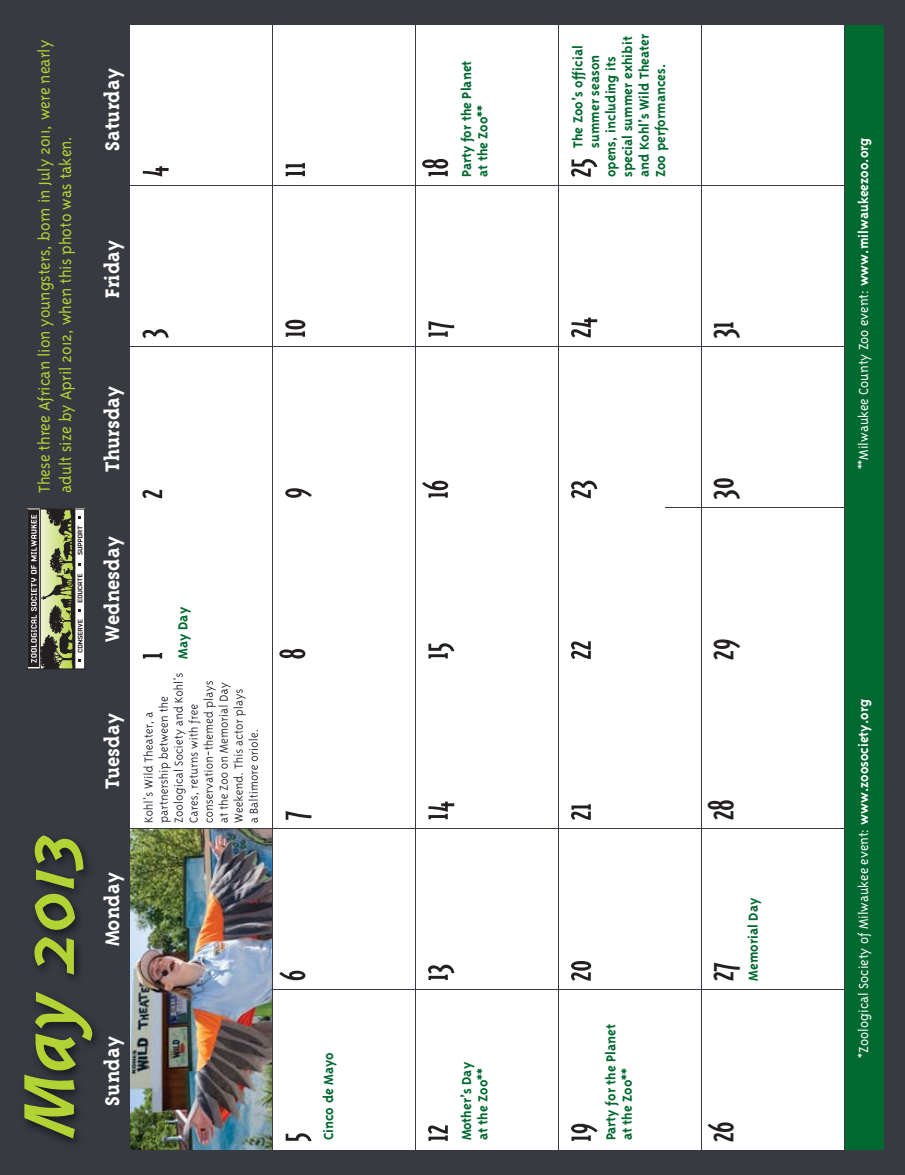
<style>
.page{position:relative;width:905px;height:1175px;background:#fff}
.page>*{position:absolute;margin:0;border:0;box-sizing:border-box;transform-origin:0 0}
.t1{font:italic 700 82.5px "Triplex";color:#b3d334}
.t2{font:42px "Triplex Cond Serif";color:#231f20}
.t3{font:700 22.5px "Triplex Serif";color:#fff}
.t4{font:300 18px/21.6px "Triplex";color:#b3d334}
.t5{font:700 15px/16.5px "Triplex";color:#00692f}
.t6{font:300 15px "Triplex";color:#fff}
.s1{font-weight:700}
</style>
<div class="page">
<div style="left:0;top:0;width:904px;height:1174px;background:#383a42"></div>
<div style="left:845px;top:25px;width:38px;height:1124px;background:#00692f"></div>
<div style="left:559px;top:990px;width:141px;height:159px;background:#fff"></div>
<div style="left:559px;top:829px;width:141px;height:159px;background:#fff"></div>
<div style="left:559px;top:668px;width:141px;height:160px;background:#fff"></div>
<div style="left:559px;top:508px;width:141px;height:159px;background:#fff"></div>
<div style="left:559px;top:347px;width:141px;height:159px;background:#fff"></div>
<div style="left:559px;top:186px;width:141px;height:159px;background:#fff"></div>
<div style="left:559px;top:26px;width:141px;height:159px;background:#fff"></div>
<div style="left:702px;top:990px;width:141px;height:159px;background:#fff"></div>
<div style="left:702px;top:829px;width:141px;height:159px;background:#fff"></div>
<div style="left:702px;top:668px;width:141px;height:160px;background:#fff"></div>
<div style="left:702px;top:508px;width:141px;height:159px;background:#fff"></div>
<div style="left:702px;top:347px;width:141px;height:159px;background:#fff"></div>
<div style="left:702px;top:186px;width:141px;height:159px;background:#fff"></div>
<div style="left:702px;top:26px;width:141px;height:159px;background:#fff"></div>
<img style="left:25px;top:25px;width:639px;height:1125px">
<img style="left:143px;top:792px;width:10px;height:30px">
<img style="left:143px;top:765px;width:10px;height:23px">
<img style="left:143px;top:722px;width:11px;height:40px">
<svg style="left:146px;top:712px;width:7px;height:5px"></svg>
<img style="left:158px;top:763px;width:13px;height:59px">
<img style="left:158px;top:716px;width:10px;height:43px">
<img style="left:158px;top:696px;width:10px;height:16px">
<img style="left:173px;top:770px;width:13px;height:52px">
<img style="left:174px;top:729px;width:12px;height:36px">
<img style="left:173px;top:706px;width:10px;height:19px">
<img style="left:173px;top:682px;width:10px;height:20px">
<svg style="left:173px;top:673px;width:10px;height:6px"></svg>
<img style="left:189px;top:793px;width:10px;height:29px">
<img style="left:190px;top:752px;width:8px;height:36px">
<img style="left:188px;top:727px;width:10px;height:22px">
<img style="left:188px;top:704px;width:13px;height:19px">
<img style="left:203px;top:734px;width:10px;height:88px">
<img style="left:203px;top:681px;width:13px;height:27px">
<svg style="left:220px;top:813px;width:8px;height:9px"></svg>
<img style="left:218px;top:794px;width:10px;height:15px">
<img style="left:220px;top:772px;width:8px;height:18px">
<svg style="left:221px;top:757px;width:7px;height:11px"></svg>
<img style="left:218px;top:705px;width:10px;height:48px">
<img style="left:220px;top:682px;width:11px;height:19px">
<img style="left:233px;top:773px;width:10px;height:49px">
<img style="left:233px;top:749px;width:10px;height:19px">
<img style="left:235px;top:719px;width:8px;height:26px">
<img style="left:233px;top:689px;width:13px;height:27px">
<svg style="left:251px;top:817px;width:7px;height:5px"></svg>
<img style="left:248px;top:765px;width:10px;height:48px">
<img style="left:248px;top:730px;width:10px;height:31px">
<div style="left:131px;top:508px;width:141px;height:159px;background:#fff"></div>
<img style="left:143px;top:653px;width:19px;height:5px">
<div style="left:131px;top:347px;width:426px;height:159px;background:#fff"></div>
<img style="left:142px;top:490px;width:20px;height:8px">
<div style="left:131px;top:26px;width:426px;height:319px;background:#fff"></div>
<img style="left:142px;top:329px;width:26px;height:9px">
<img style="left:143px;top:166px;width:25px;height:11px">
<div style="left:273px;top:990px;width:284px;height:159px;background:#fff"></div>
<img style="left:286px;top:1133px;width:25px;height:8px">
<div style="left:273px;top:508px;width:284px;height:480px;background:#fff"></div>
<img style="left:279px;top:970px;width:26px;height:10px">
<img style="left:286px;top:811px;width:25px;height:8px">
<img style="left:279px;top:649px;width:26px;height:9px">
<img style="left:285px;top:488px;width:27px;height:10px">
<img style="left:285px;top:320px;width:20px;height:17px">
<img style="left:286px;top:163px;width:19px;height:13px">
<img style="left:428px;top:1125px;width:20px;height:15px">
<img style="left:428px;top:964px;width:26px;height:16px">
<img style="left:428px;top:801px;width:26px;height:18px">
<img style="left:428px;top:643px;width:26px;height:15px">
<img style="left:422px;top:480px;width:26px;height:17px">
<img style="left:428px;top:321px;width:26px;height:16px">
<img style="left:422px;top:159px;width:26px;height:17px">
<img style="left:559px;top:990px;width:105px;height:159px">
<img style="left:571px;top:1123px;width:26px;height:17px">
<img style="left:559px;top:508px;width:105px;height:480px">
<img style="left:571px;top:961px;width:20px;height:19px">
<img style="left:571px;top:804px;width:19px;height:16px">
<img style="left:571px;top:641px;width:19px;height:18px">
<img style="left:559px;top:347px;width:105px;height:159px">
<img style="left:571px;top:480px;width:26px;height:18px">
<img style="left:559px;top:26px;width:105px;height:319px">
<img style="left:571px;top:317px;width:26px;height:20px">
<img style="left:571px;top:159px;width:26px;height:18px">
<svg style="left:82px;top:510px;width:1px;height:157px"></svg>
<div style="left:27px;top:508px;width:58px;height:161px;border:1px solid #231f20"></div>
<div style="left:29px;top:510px;width:10px;height:157px;background:#231f20"></div>
<svg style="left:31px;top:509px;width:51px;height:160px"></svg>
<p class="t4" style="left:35px;top:493px;width:454px;rotate:-90deg">These three African lion youngsters, born in July 2011, were nearly adult size by April 2012, when this photo was taken.</p>
<h3 class="t3" style="left:103px;top:151px;width:84px;rotate:-90deg">Saturday</h3>
<h3 class="t3" style="left:103px;top:298px;width:59px;rotate:-90deg">Friday</h3>
<h3 class="t3" style="left:103px;top:472px;width:88px;rotate:-90deg">Thursday</h3>
<h3 class="t3" style="left:103px;top:641px;width:107px;rotate:-90deg">Wednesday</h3>
<h3 class="t3" style="left:103px;top:789px;width:77px;rotate:-90deg">Tuesday</h3>
<h1 class="t1" style="left:23px;top:1134px;width:314px;rotate:-90deg">May 2013</h1>
<h3 class="t3" style="left:103px;top:946px;width:75px;rotate:-90deg">Monday</h3>
<h3 class="t3" style="left:103px;top:1105px;width:71px;rotate:-90deg">Sunday</h3>
<p class="t5" style="left:176px;top:658px;width:53px;rotate:-90deg">May Day</p>
<p class="t5" style="left:459px;top:177px;width:118px;rotate:-90deg">Party for the Planet at the Zoo**</p>
<p class="t5" style="left:321px;top:1140px;width:90px;rotate:-90deg">Cinco de Mayo</p>
<p class="t5" style="left:459px;top:1140px;width:80px;rotate:-90deg">Mother’s Day at the Zoo**</p>
<p class="t5" style="left:620px;top:177px;width:142px;rotate:-90deg">special summer exhibit</p>
<p class="t5" style="left:637px;top:177px;width:144px;rotate:-90deg">and Kohl’s Wild Theater</p>
<p class="t5" style="left:571px;top:148px;width:104px;rotate:-90deg">The Zoo’s official</p>
<p class="t5" style="left:587px;top:148px;width:94px;rotate:-90deg">summer season</p>
<p class="t5" style="left:604px;top:177px;width:122px;rotate:-90deg">opens, including its</p>
<p class="t5" style="left:653px;top:177px;width:115px;rotate:-90deg">Zoo performances.</p>
<p class="t5" style="left:603px;top:1140px;width:118px;rotate:-90deg">Party for the Planet at the Zoo**</p>
<h2 class="t2" style="left:703px;top:338px;width:19px;rotate:-90deg">31</h2>
<h2 class="t2" style="left:703px;top:499px;width:23px;rotate:-90deg">30</h2>
<h2 class="t2" style="left:703px;top:659px;width:22px;rotate:-90deg">29</h2>
<h2 class="t2" style="left:703px;top:820px;width:23px;rotate:-90deg">28</h2>
<p class="t5" style="left:746px;top:980px;width:84px;rotate:-90deg">Memorial Day</p>
<h2 class="t2" style="left:703px;top:981px;width:21px;rotate:-90deg">27</h2>
<h2 class="t2" style="left:703px;top:1142px;width:22px;rotate:-90deg">26</h2>
<p class="t6" style="left:857px;top:469px;width:333px;rotate:-90deg">**Milwaukee County Zoo event: <span class="s1">www.milwaukeezoo.org</span></p>
<p class="t6" style="left:857px;top:1057px;width:360px;rotate:-90deg">*Zoological Society of Milwaukee event: <span class="s1">www.zoosociety.org</span></p>
</div>
